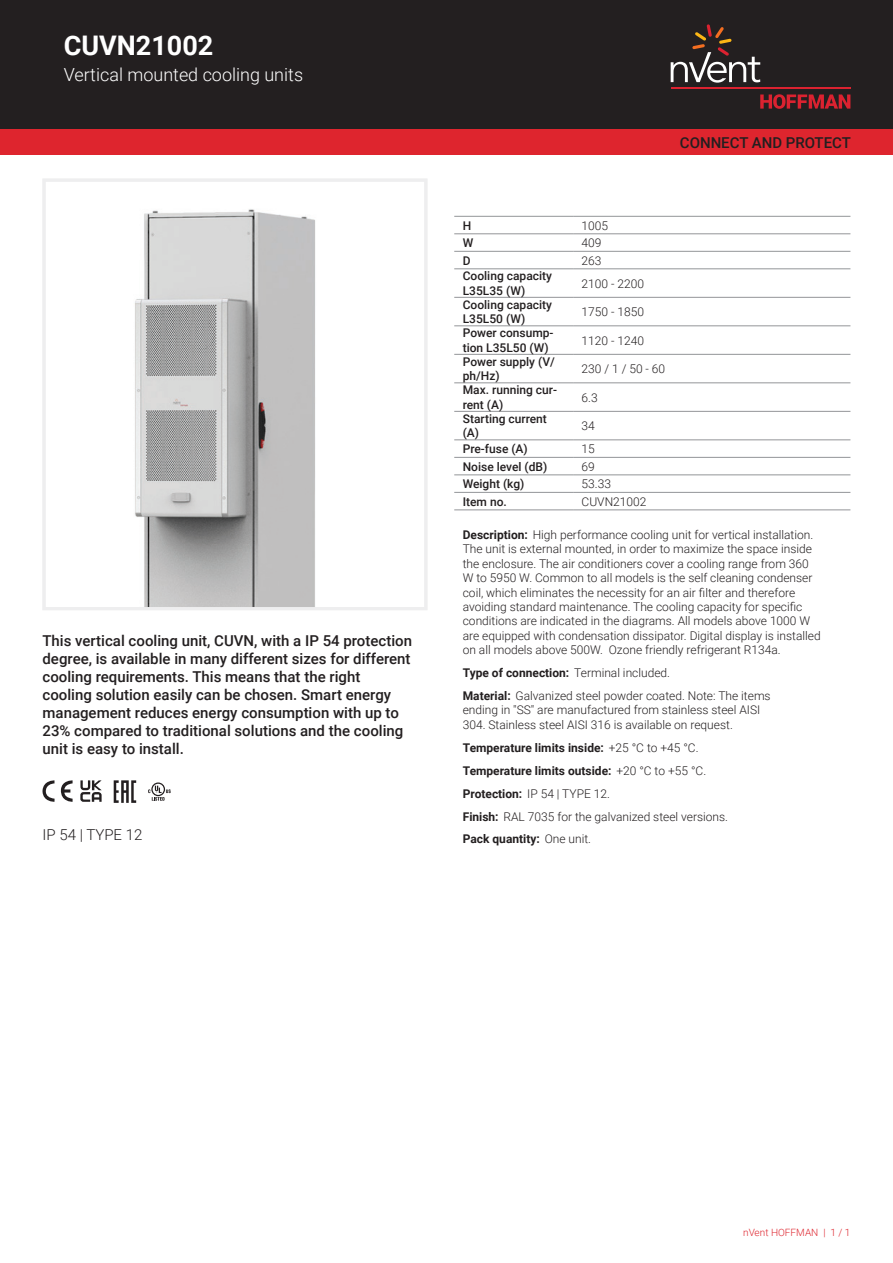
<style>
.page{position:relative;width:893px;height:1263px;background:#fff}
.page>*{position:absolute;margin:0;border:0;box-sizing:border-box;transform-origin:0 0}
.t1{font:700 27px "Roboto";color:#fff}
.t2{font:300 18px "Roboto";color:#fff}
.t3{font:500 15px/18px "Roboto";color:#231f20}
.t4{font:300 15px "Roboto";color:#231f20}
.t5{font:300 12px/14.4px "Roboto";color:#231f20}
.t6{font:500 12px/14.4px "Roboto";color:#231f20}
.t7{font:300 10.05px "Roboto";color:#de252e}
.s1{font-weight:700}
</style>
<div class="page">
<div style="left:0;top:0;width:893px;height:129px;background:#231f20"></div>
<svg style="left:760px;top:94px;width:90px;height:15px"></svg>
<hr style="left:671px;top:88px;width:179px;height:1px;background:#db2230">
<svg style="left:671px;top:24px;width:89px;height:59px"></svg>
<div style="left:0;top:129px;width:893px;height:26px;background:#de252e"></div>
<hr style="left:454px;top:216px;width:119px;height:1px;background:#939598">
<hr style="left:454px;top:234px;width:119px;height:1px;background:#939598">
<hr style="left:573px;top:216px;width:277px;height:1px;background:#939598">
<hr style="left:573px;top:234px;width:277px;height:1px;background:#939598">
<hr style="left:454px;top:251px;width:119px;height:1px;background:#939598">
<hr style="left:573px;top:251px;width:277px;height:1px;background:#939598">
<hr style="left:454px;top:269px;width:119px;height:1px;background:#939598">
<hr style="left:573px;top:269px;width:277px;height:1px;background:#939598">
<hr style="left:454px;top:297px;width:119px;height:1px;background:#939598">
<hr style="left:573px;top:297px;width:277px;height:1px;background:#939598">
<hr style="left:454px;top:326px;width:119px;height:1px;background:#939598">
<hr style="left:573px;top:326px;width:277px;height:1px;background:#939598">
<hr style="left:454px;top:354px;width:119px;height:1px;background:#939598">
<hr style="left:573px;top:354px;width:277px;height:1px;background:#939598">
<hr style="left:454px;top:383px;width:119px;height:1px;background:#939598">
<hr style="left:573px;top:383px;width:277px;height:1px;background:#939598">
<hr style="left:454px;top:411px;width:119px;height:1px;background:#939598">
<hr style="left:573px;top:411px;width:277px;height:1px;background:#939598">
<hr style="left:454px;top:440px;width:119px;height:1px;background:#939598">
<hr style="left:573px;top:440px;width:277px;height:1px;background:#939598">
<hr style="left:454px;top:457px;width:119px;height:1px;background:#939598">
<hr style="left:573px;top:457px;width:277px;height:1px;background:#939598">
<hr style="left:454px;top:475px;width:119px;height:1px;background:#939598">
<hr style="left:573px;top:475px;width:277px;height:1px;background:#939598">
<hr style="left:454px;top:492px;width:119px;height:1px;background:#939598">
<hr style="left:454px;top:510px;width:119px;height:1px;background:#939598">
<hr style="left:573px;top:492px;width:277px;height:1px;background:#939598">
<hr style="left:573px;top:510px;width:277px;height:1px;background:#939598">
<img style="left:135px;top:209px;width:180px;height:397px">
<svg style="left:43px;top:780px;width:30px;height:22px"></svg>
<svg style="left:80px;top:780px;width:22px;height:22px"></svg>
<svg style="left:114px;top:780px;width:22px;height:23px"></svg>
<svg style="left:148px;top:782px;width:23px;height:19px"></svg>
<div style="left:43px;top:179px;width:384px;height:431px;border:3px solid #eeeeef"></div>
<h1 class="t1" style="left:64px;top:27px;width:151px">CUVN21002</h1>
<h2 class="t2" style="left:64px;top:62px;width:241px">Vertical mounted cooling units</h2>
<p class="t3" style="left:43px;top:631px;width:371px">This vertical cooling unit, CUVN, with a IP 54 protection degree, is available in many different sizes for different cooling requirements. This means that the right cooling solution easily can be chosen. Smart energy management reduces energy consumption with up to 23% compared to traditional solutions and the cooling unit is easy to install.</p>
<p class="t4" style="left:43px;top:824px;width:101px">IP 54 | TYPE 12</p>
<p class="t3" style="left:680px;top:133px;width:173px">CONNECT AND PROTECT</p>
<p class="t6" style="left:463px;top:218px;width:10px">H</p>
<p class="t5" style="left:582px;top:218px;width:28px">1005</p>
<p class="t6" style="left:463px;top:235px;width:12px">W</p>
<p class="t5" style="left:582px;top:235px;width:21px">409</p>
<p class="t6" style="left:463px;top:253px;width:9px">D</p>
<p class="t5" style="left:582px;top:253px;width:21px">263</p>
<p class="t6" style="left:463px;top:268px;width:91px">Cooling capacity<br>L35L35 (W)</p>
<p class="t5" style="left:582px;top:276px;width:64px">2100 - 2200</p>
<p class="t6" style="left:463px;top:297px;width:91px">Cooling capacity<br>L35L50 (W)</p>
<p class="t5" style="left:582px;top:304px;width:64px">1750 - 1850</p>
<p class="t6" style="left:463px;top:325px;width:92px">Power consump&shy;tion L35L50 (W)</p>
<p class="t5" style="left:582px;top:333px;width:64px">1120 - 1240</p>
<p class="t6" style="left:463px;top:354px;width:94px">Power supply (V/ ph/Hz)</p>
<p class="t5" style="left:582px;top:361px;width:85px">230 / 1 / 50 - 60</p>
<p class="t6" style="left:463px;top:382px;width:96px">Max. running cur&shy;rent (A)</p>
<p class="t5" style="left:582px;top:390px;width:18px">6.3</p>
<p class="t6" style="left:463px;top:411px;width:86px">Starting current (A)</p>
<p class="t5" style="left:582px;top:418px;width:15px">34</p>
<p class="t6" style="left:463px;top:441px;width:67px">Pre-fuse (A)</p>
<p class="t5" style="left:582px;top:441px;width:15px">15</p>
<p class="t6" style="left:463px;top:459px;width:86px">Noise level (dB)</p>
<p class="t5" style="left:582px;top:459px;width:15px">69</p>
<p class="t6" style="left:463px;top:476px;width:63px">Weight (kg)</p>
<p class="t5" style="left:582px;top:476px;width:31px">53.33</p>
<p class="t6" style="left:463px;top:494px;width:46px">Item no.</p>
<p class="t5" style="left:582px;top:494px;width:66px">CUVN21002</p>
<p class="t5" style="left:463px;top:527px;width:359px"><span class="s1">Description:</span> High performance cooling unit for vertical installation.<br>The unit is external mounted, in order to maximize the space inside the enclosure. The air conditioners cover a cooling range from 360<br>W to 5950 W. Common to all models is the self cleaning condenser coil, which eliminates the necessity for an air filter and therefore avoiding standard maintenance. The cooling capacity for specific conditions are indicated in the diagrams. All models above 1000 W are equipped with condensation dissipator. Digital display is installed on all models above 500W. Ozone friendly refrigerant R134a.</p>
<p class="t5" style="left:463px;top:661px;width:309px;line-height:23px"><span class="s1">Type of connection:</span> Terminal included.<br><span class="s1">Material:</span> Galvanized steel powder coated. Note: The items</p>
<p class="t5" style="left:463px;top:702px;width:299px">ending in "SS" are manufactured from stainless steel AISI<br>304. Stainless steel AISI 316 is available on request.</p>
<p class="t5" style="left:463px;top:736px;width:267px;line-height:23px"><span class="s1">Temperature limits inside:</span> +25 °C to +45 °C.<br><span class="s1">Temperature limits outside:</span> +20 °C to +55 °C.<br><span class="s1">Protection:</span> IP 54 | TYPE 12.<br><span class="s1">Finish:</span> RAL 7035 for the galvanized steel versions.<br><span class="s1">Pack quantity:</span> One unit.</p>
<p class="t7" style="left:743px;top:1226px;width:109px">nVent HOFFMAN | 1 / 1</p>
</div>
